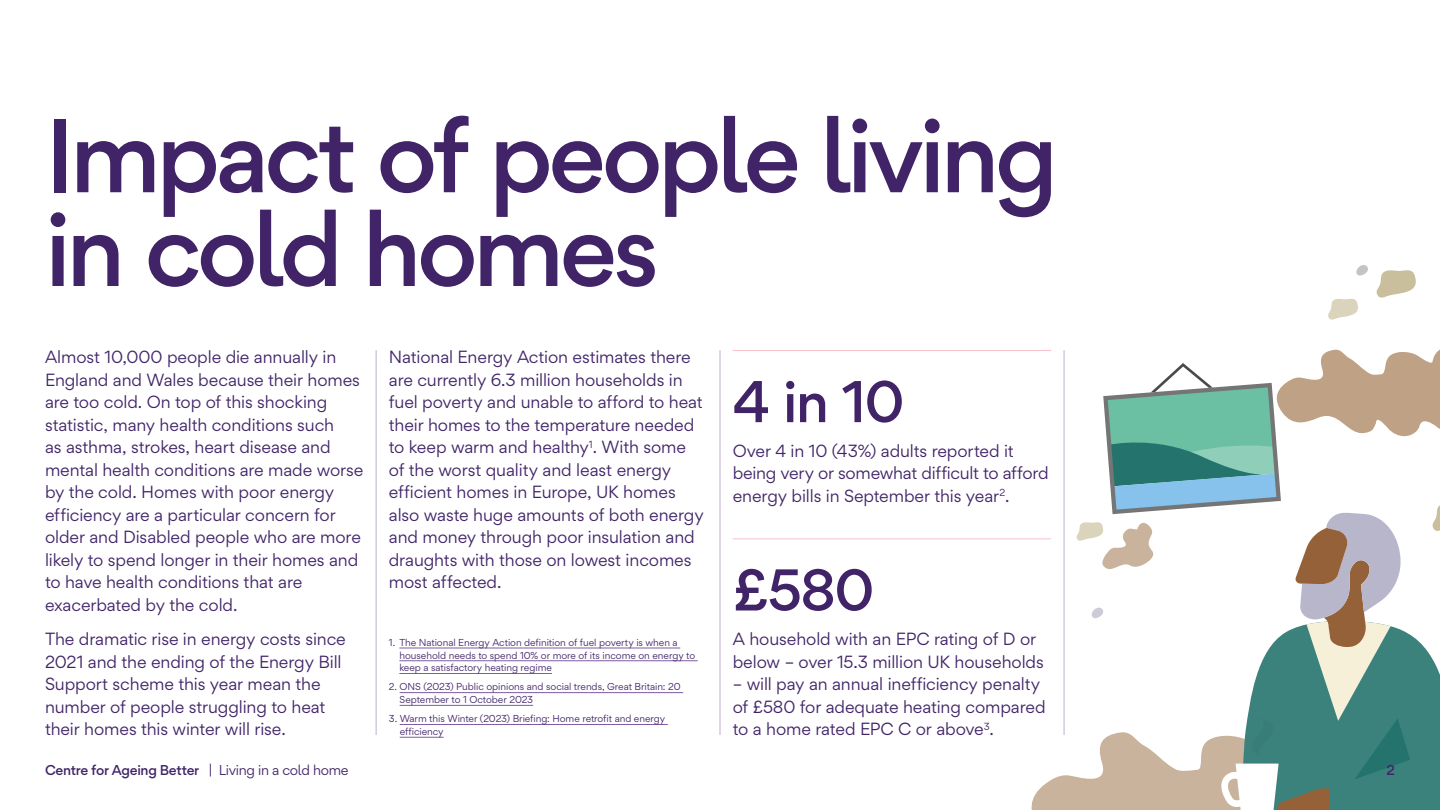
<style>
.page{position:relative;width:1440px;height:810px;background:#fff}
.page>*{position:absolute;margin:0;border:0;box-sizing:border-box;transform-origin:0 0}
.H2_heading_125_125pt{font:500 93.75px/93.8px "Gordita";letter-spacing:-.05em;color:#412468}
.Stat_70_30pt__rule_above{font:500 52.5px "Gordita";letter-spacing:-.03em;color:#412468}
.Body_copy_21_30pt{font:15.75px/22.5px "Gordita";letter-spacing:-.005em;color:#412468}
.t1{font:500 12.75px "Gordita";letter-spacing:-.025em;color:#412468}
.Footnote_12_17pt{font:9px/12.8px "Gordita";letter-spacing:-.005em;color:#412468}
.s1{font-weight:400}
</style>
<div class="page">
<hr style="left:399px;top:648px;width:281px;height:1px;background:#7f5ca3">
<hr style="left:399px;top:661px;width:299px;height:1px;background:#7f5ca3">
<hr style="left:399px;top:673px;width:153px;height:1px;background:#7f5ca3">
<hr style="left:400px;top:692px;width:283px;height:1px;background:#7f5ca3">
<hr style="left:400px;top:705px;width:133px;height:1px;background:#7f5ca3">
<hr style="left:400px;top:724px;width:268px;height:1px;background:#7f5ca3">
<hr style="left:400px;top:737px;width:44px;height:1px;background:#7f5ca3">
<hr style="left:376px;top:350px;width:1px;height:385px;background:#bfaed1">
<hr style="left:720px;top:350px;width:1px;height:385px;background:#bfaed1">
<hr style="left:733px;top:350px;width:318px;height:1px;background:#f9c2cc">
<hr style="left:733px;top:538px;width:318px;height:1px;background:#f9c2cc">
<svg style="left:1376px;top:270px;width:40px;height:28px"></svg>
<svg style="left:1328px;top:299px;width:30px;height:21px"></svg>
<svg style="left:1356px;top:265px;width:12px;height:11px"></svg>
<svg style="left:1032px;top:349px;width:408px;height:461px"></svg>
<p class="H2_heading_125_125pt" style="left:45px;top:109px;width:1015px">Impact of people living in cold homes</p>
<p class="Body_copy_21_30pt" style="left:45px;top:345px;width:320px">Almost 10,000 people die annually in England and Wales because their homes are too cold. On top of this shocking statistic, many health conditions such<br>as asthma, strokes, heart disease and mental health conditions are made worse by the cold. Homes with poor energy efficiency are a particular concern for older and Disabled people who are more likely to spend longer in their homes and to have health conditions that are exacerbated by the cold.</p>
<p class="Body_copy_21_30pt" style="left:45px;top:627px;width:302px">The dramatic rise in energy costs since 2021 and the ending of the Energy Bill Support scheme this year mean the number of people struggling to heat their homes this winter will rise.</p>
<p class="Body_copy_21_30pt" style="left:389px;top:345px;width:316px">National Energy Action estimates there are currently 6.3 million households in fuel poverty and unable to afford to heat their homes to the temperature needed to keep warm and healthy<sup>1</sup>. With some of the worst quality and least energy efficient homes in Europe, UK homes also waste huge amounts of both energy and money through poor insulation and draughts with those on lowest incomes most affected.</p>
<p class="Footnote_12_17pt" style="left:399px;top:636px;width:297px;text-indent:-10px">1. The National Energy Action definition of fuel poverty is when a household needs to spend 10% or more of its income on energy to keep a satisfactory heating regime</p>
<p class="Footnote_12_17pt" style="left:400px;top:680px;width:283px;text-indent:-11px">2. ONS (2023) Public opinions and social trends, Great Britain: 20<br>September to 1 October 2023</p>
<p class="Footnote_12_17pt" style="left:400px;top:712px;width:267px;text-indent:-11px">3. Warm this Winter (2023) Briefing: Home retrofit and energy efficiency</p>
<p class="Stat_70_30pt__rule_above" style="left:733px;top:363px;width:173px">4 in 10</p>
<p class="Body_copy_21_30pt" style="left:733px;top:439px;width:317px">Over 4 in 10 (43%) adults reported it being very or somewhat difficult to afford energy bills in September this year<sup>2</sup>.</p>
<p class="Stat_70_30pt__rule_above" style="left:733px;top:551px;width:143px">£580</p>
<p class="Body_copy_21_30pt" style="left:733px;top:627px;width:313px">A household with an EPC rating of D or below – over 15.3 million UK households</p>
<p class="Body_copy_21_30pt" style="left:733px;top:672px;width:314px">– will pay an annual inefficiency penalty of £580 for adequate heating compared to a home rated EPC C or above<sup>3</sup>.</p>
<p class="t1" style="left:45px;top:761px;width:305px">Centre for Ageing Better <span class="s1">| Living in a cold home</span></p>
<p class="t1" style="left:1387px;top:761px;width:10px">2</p>
</div>
